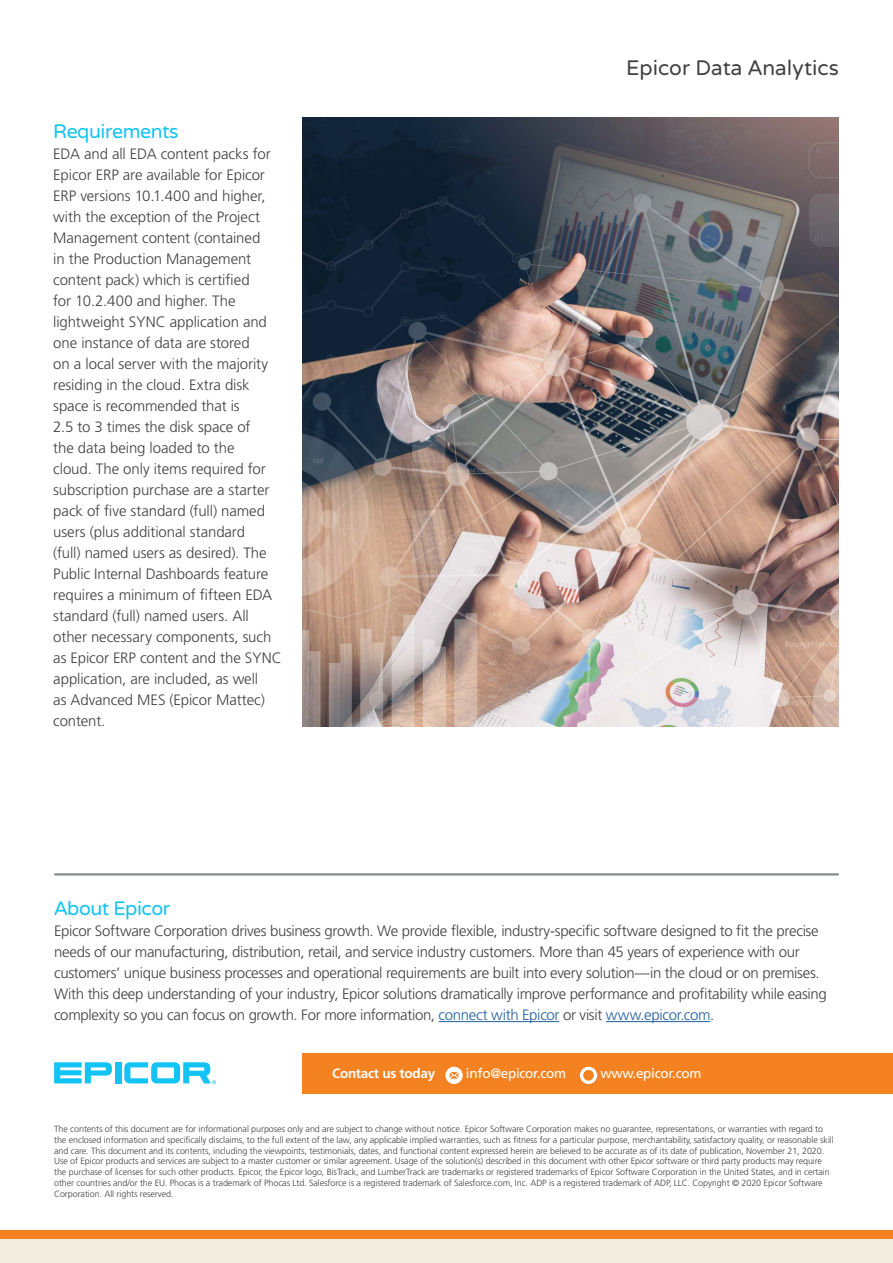
<style>
.page{position:relative;width:893px;height:1263px;background:#fff}
.page>*{position:absolute;margin:0;border:0;box-sizing:border-box;transform-origin:0 0}
.Title_Bar_Heading_Ri{font:21px "Varela Round";color:#414042}
.Body_Heading_1_-_Sen{font:19.5px "Varela Round";letter-spacing:-.025em;color:#12c3f4}
.About_Epicor_Title{font:19.5px "Varela Round";letter-spacing:-.025em;color:#12c3f4}
.Body_Copy_-_Sentence{font:300 15px/21px "Frutiger LT Std";letter-spacing:-.005em;color:#414042}
.About_Epicor_Paragra{font:300 15px/21px "Frutiger LT Std";letter-spacing:-.025em;color:#414042}
.Contact_Us_-_Sentenc{font:13.5px "Frutiger LT Std";letter-spacing:-.02em;color:#fff}
.Contact_Us_-_Sentenc-2{font:700 13.5px "Frutiger LT Std";letter-spacing:-.02em;color:#fff}
.Disclaimer_-_Sentenc{font:300 9px/10.8px "Frutiger LT Std";letter-spacing:-.01em;color:#414042}
.s1{color:#215e9e}
</style>
<div class="page">
<div style="left:0;top:1230px;width:893px;height:10px;background:#f58220"></div>
<div style="left:0;top:1239px;width:893px;height:24px;background:#f0ede0"></div>
<hr style="left:439px;top:1021px;width:120px;height:1px;background:#215e9e">
<hr style="left:606px;top:1021px;width:104px;height:1px;background:#215e9e">
<div style="left:303px;top:1053px;width:590px;height:41px;background:#f58220"></div>
<svg style="left:445px;top:1067px;width:18px;height:17px"></svg>
<svg style="left:450px;top:1072px;width:8px;height:7px"></svg>
<svg style="left:580px;top:1067px;width:17px;height:17px"></svg>
<svg style="left:584px;top:1070px;width:9px;height:10px"></svg>
<hr style="left:55px;top:873px;width:783px;height:2px;background:#86898d">
<div style="left:115px;top:1062px;width:6px;height:21px;background:#12c3f4"></div>
<svg style="left:54px;top:1062px;width:58px;height:21px"></svg>
<svg style="left:124px;top:1062px;width:92px;height:22px"></svg>
<img style="left:302px;top:117px;width:537px;height:609px">
<p class="Body_Heading_1_-_Sen" style="left:53px;top:120px;width:127px">Requirements</p>
<p class="Body_Copy_-_Sentence" style="left:53px;top:144px;width:230px">EDA and all EDA content packs for<br>Epicor ERP are available for Epicor<br>ERP versions 10.1.400 and higher, with the exception of the Project<br>Management content (contained<br>in the Production Management content pack) which is certified<br>for 10.2.400 and higher. The lightweight SYNC application and one instance of data are stored<br>on a local server with the majority residing in the cloud. Extra disk space is recommended that is<br>2.5 to 3 times the disk space of<br>the data being loaded to the<br>cloud. The only items required for subscription purchase are a starter pack of five standard (full) named users (plus additional standard<br>(full) named users as desired). The<br>Public Internal Dashboards feature requires a minimum of fifteen EDA standard (full) named users. All other necessary components, such as Epicor ERP content and the SYNC application, are included, as well<br>as Advanced MES (Epicor Mattec) content.</p>
<p class="Title_Bar_Heading_Ri" style="left:626px;top:56px;width:214px">Epicor Data Analytics</p>
<p class="About_Epicor_Title" style="left:54px;top:897px;width:118px">About Epicor</p>
<p class="About_Epicor_Paragra" style="left:54px;top:921px;width:774px">Epicor Software Corporation drives business growth. We provide flexible, industry-specific software designed to fit the precise needs of our manufacturing, distribution, retail, and service industry customers. More than 45 years of experience with our customers’ unique business processes and operational requirements are built into every solution—in the cloud or on premises.<br>With this deep understanding of your industry, Epicor solutions dramatically improve performance and profitability while easing complexity so you can focus on growth. For more information, <span class="s1">connect with Epicor</span> or visit <span class="s1">www.epicor.com</span>.</p>
<p class="Contact_Us_-_Sentenc-2" style="left:332px;top:1065px;width:105px">Contact us today</p>
<p class="Contact_Us_-_Sentenc" style="left:466px;top:1065px;width:102px">info@epicor.com</p>
<p class="Contact_Us_-_Sentenc" style="left:600px;top:1065px;width:102px">www.epicor.com</p>
<p class="Disclaimer_-_Sentenc" style="left:54px;top:1123px;width:781px">The contents of this document are for informational purposes only and are subject to change without notice. Epicor Software Corporation makes no guarantee, representations, or warranties with regard to the enclosed information and specifically disclaims, to the full extent of the law, any applicable implied warranties, such as fitness for a particular purpose, merchantability, satisfactory quality, or reasonable skill and care. This document and its contents, including the viewpoints, testimonials, dates, and functional content expressed herein are believed to be accurate as of its date of publication, November 21, 2020.<br>Use of Epicor products and services are subject to a master customer or similar agreement. Usage of the solution(s) described in this document with other Epicor software or third party products may require the purchase of licenses for such other products. Epicor, the Epicor logo, BisTrack, and LumberTrack are trademarks or registered trademarks of Epicor Software Corporation in the United States, and in certain other countries and/or the EU. Phocas is a trademark of Phocas Ltd. Salesforce is a registered trademark of Salesforce.com, Inc. ADP is a registered trademark of ADP, LLC. Copyright © 2020 Epicor Software Corporation. All rights reserved.</p>
</div>
